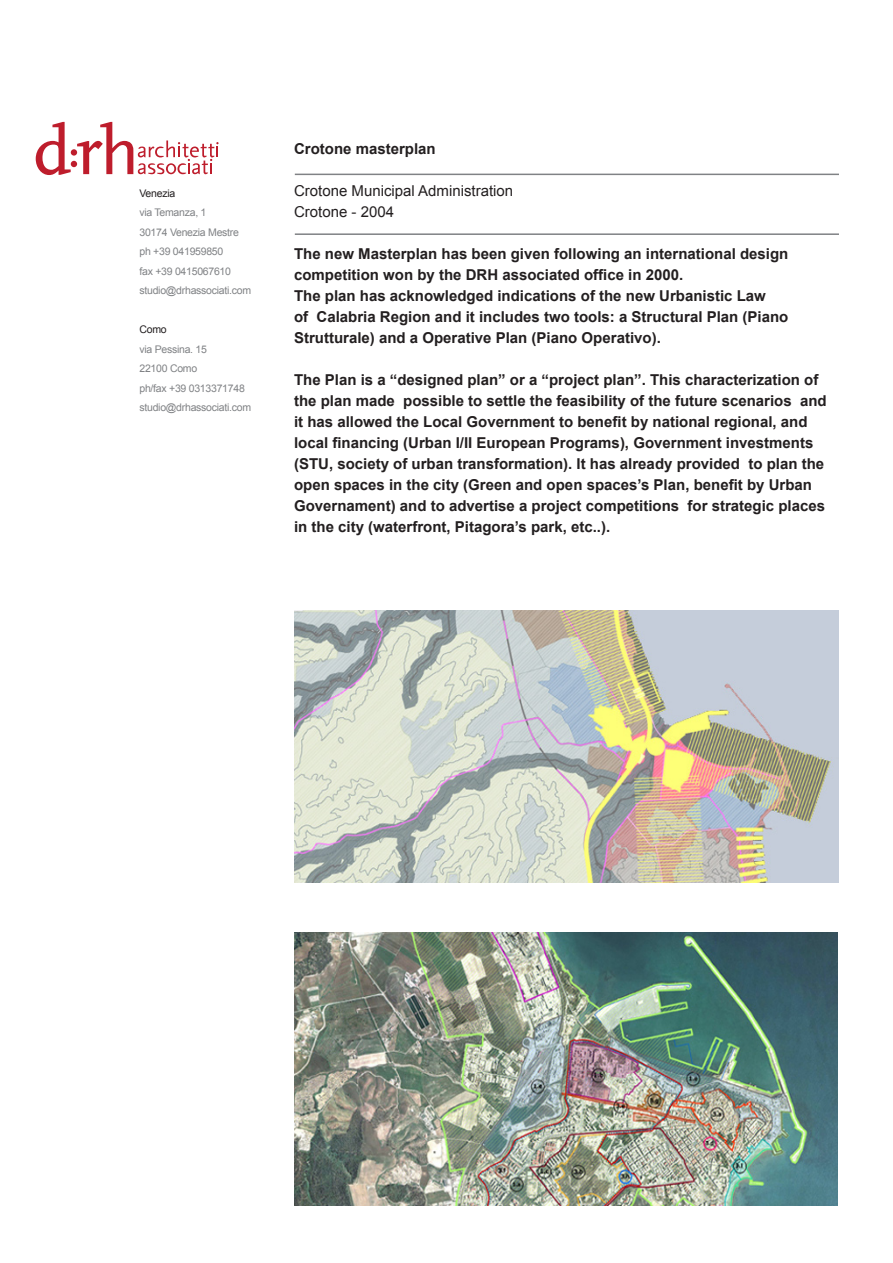
<style>
.page{position:relative;width:893px;height:1263px;background:#fff}
.page>*{position:absolute;margin:0;border:0;box-sizing:border-box;transform-origin:0 0}
.t1{font:700 15px/21px "Arial";color:#231f20}
.t2{font:15px "Arial";color:#231f20}
.t3{font:10.5px "Arial";letter-spacing:-.025em;color:#808285}
.t4{font:10.5px "Arial";letter-spacing:-.025em;color:#231f20}
</style>
<div class="page">
<img style="left:295px;top:933px;width:542px;height:272px">
<hr style="left:295px;top:174px;width:544px;height:1px;background:#808285">
<hr style="left:295px;top:233px;width:544px;height:2px;background:#808285">
<svg style="left:36px;top:122px;width:183px;height:53px"></svg>
<img style="left:295px;top:610px;width:544px;height:272px">
<p class="t4" style="left:139px;top:186px;width:37px">Venezia</p>
<p class="t3" style="left:139px;top:206px;width:69px">via Temanza, 1</p>
<p class="t3" style="left:139px;top:225px;width:101px">30174 Venezia Mestre</p>
<p class="t3" style="left:139px;top:245px;width:85px">ph +39 041959850</p>
<p class="t3" style="left:139px;top:264px;width:93px">fax +39 0415067610</p>
<p class="t3" style="left:139px;top:284px;width:113px">studio@drhassociati.com</p>
<p class="t4" style="left:139px;top:323px;width:29px">Como</p>
<p class="t3" style="left:139px;top:342px;width:69px">via Pessina. 15</p>
<p class="t3" style="left:139px;top:362px;width:59px">22100 Como</p>
<p class="t3" style="left:139px;top:381px;width:107px">ph/fax +39 0313371748</p>
<p class="t3" style="left:139px;top:401px;width:113px">studio@drhassociati.com</p>
<p class="t1" style="left:294px;top:139px;width:143px">Crotone masterplan</p>
<p class="t2" style="left:294px;top:181px;width:221px">Crotone Municipal Administration</p>
<p class="t2" style="left:294px;top:202px;width:102px">Crotone - 2004</p>
<p class="t1" style="left:294px;top:244px;width:496px">The new Masterplan has been given following an international design competition won by the DRH associated office in 2000.</p>
<p class="t1" style="left:294px;top:286px;width:496px">The plan has acknowledged indications of the new Urbanistic Law<br>of Calabria Region and it includes two tools: a Structural Plan (Piano<br>Strutturale) and a Operative Plan (Piano Operativo).</p>
<p class="t1" style="left:294px;top:370px;width:534px">The Plan is a “designed plan” or a “project plan”. This characterization of the plan made possible to settle the feasibility of the future scenarios and it has allowed the Local Government to benefit by national regional, and local financing (Urban I/II European Programs), Government investments (STU, society of urban transformation). It has already provided to plan the open spaces in the city (Green and open spaces’s Plan, benefit by Urban Governament) and to advertise a project competitions for strategic places in the city (waterfront, Pitagora’s park, etc..).</p>
</div>
